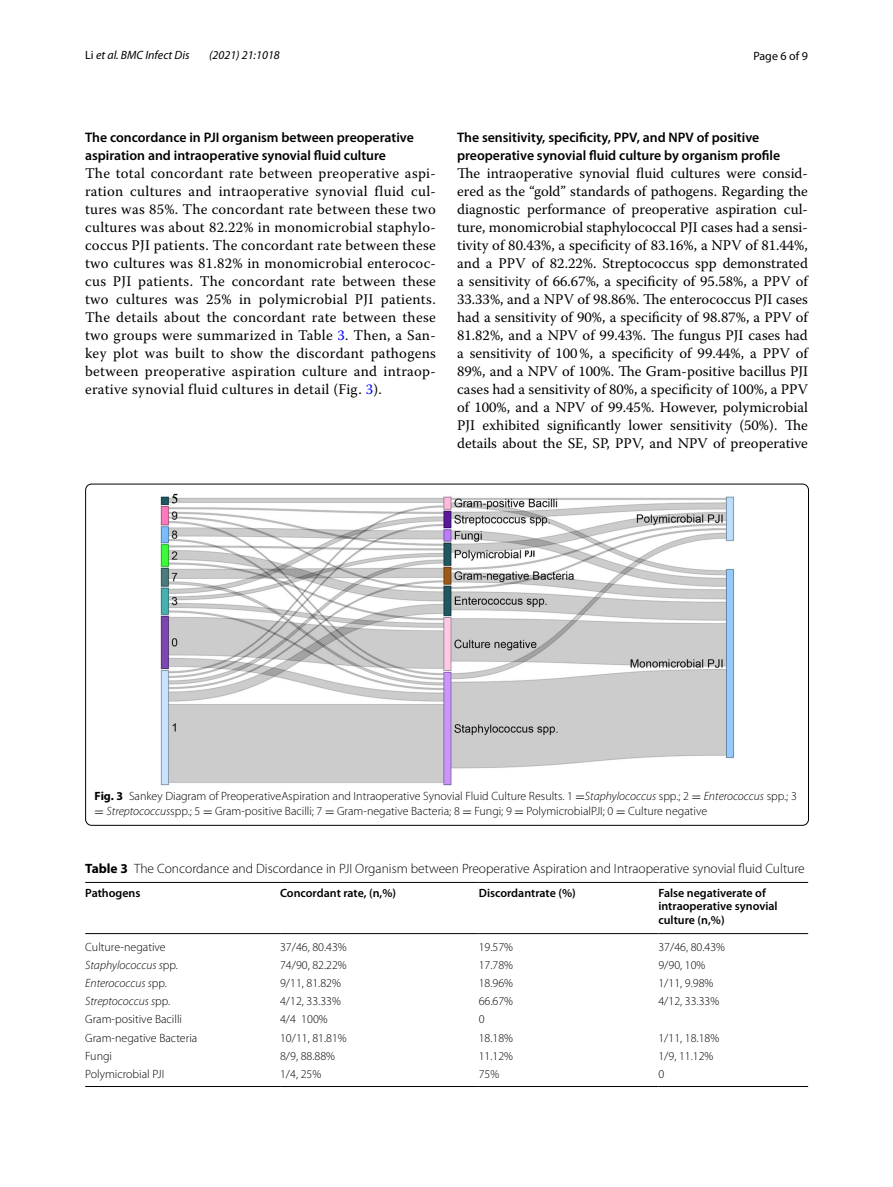
<style>
.page{position:relative;width:893px;height:1187px;background:#fff}
.page>*{position:absolute;margin:0;border:0;box-sizing:border-box;transform-origin:0 0}
.t1{font:14.7px/18px "Warnock Pro";letter-spacing:.015em;color:#000;text-align:justify}
.t2{font:600 13.8px/18px "Myriad Pro";color:#000}
.t3{font:300 13.5px "Myriad Pro";color:#000}
.t4{font:300 12px/15px "Myriad Pro";color:#000}
.t5{font:600 12px/13.5px "Myriad Pro";color:#000}
.t6{font:italic 300 12px "Myriad Pro";color:#000}
.t7{font:italic 12px "Myriad Pro";color:#000}
.t8{font:12px "Myriad Pro";color:#000}
.s1{font-style:normal}
.s2{color:#00f}
.s3{font-weight:700}
.s4{font-family:"MTSY";font-weight:400}
.s5{font-style:italic}
</style>
<div class="page">
<img style="left:160px;top:493px;width:574px;height:292px">
<hr style="left:85px;top:882px;width:195px;height:1px;background:#000">
<hr style="left:85px;top:933px;width:195px;height:1px;background:#000">
<hr style="left:280px;top:882px;width:199px;height:1px;background:#000">
<hr style="left:280px;top:933px;width:199px;height:1px;background:#000">
<hr style="left:479px;top:882px;width:179px;height:1px;background:#000">
<hr style="left:479px;top:933px;width:179px;height:1px;background:#000">
<hr style="left:658px;top:882px;width:150px;height:1px;background:#000">
<hr style="left:658px;top:933px;width:150px;height:1px;background:#000">
<hr style="left:85px;top:1086px;width:195px;height:1px;background:#000">
<hr style="left:280px;top:1086px;width:199px;height:1px;background:#000">
<hr style="left:479px;top:1086px;width:179px;height:1px;background:#000">
<hr style="left:658px;top:1086px;width:150px;height:1px;background:#000">
<p class="t7" style="left:85px;top:48px;width:106px"><span class="s1">Li</span> et al. BMC Infect Dis</p>
<p class="t7" style="left:209px;top:48px;width:72px">(2021) 21:1018</p>
<p class="t8" style="left:753px;top:48px;width:56px">Page 6 of 9</p>
<p class="t2" style="left:85px;top:128px;width:330px">The concordance in PJI organism between preoperative aspiration and intraoperative synovial fluid culture</p>
<p class="t1" style="left:85px;top:164px;width:352px">The total concordant rate between preoperative aspi&shy;ration cultures and intraoperative synovial fluid cul&shy;tures was 85%. The concordant rate between these two cultures was about 82.22% in monomicrobial staphylo&shy;coccus PJI patients. The concordant rate between these two cultures was 81.82% in monomicrobial enterococ&shy;cus PJI patients. The concordant rate between these two cultures was 25% in polymicrobial PJI patients.<br>The details about the concordant rate between these two groups were summarized in Table <span class="s2">3</span>. Then, a San&shy;key plot was built to show the discordant pathogens between preoperative aspiration culture and intraop&shy;erative synovial fluid cultures in detail (Fig. <span class="s2">3</span>).</p>
<p class="t2" style="left:457px;top:128px;width:325px">The sensitivity, specificity, PPV, and NPV of positive preoperative synovial fluid culture by organism profile</p>
<p class="t1" style="left:457px;top:164px;width:352px">The intraoperative synovial fluid cultures were consid&shy;ered as the “gold” standards of pathogens. Regarding the diagnostic performance of preoperative aspiration cul&shy;ture, monomicrobial staphylococcal PJI cases had a sensi&shy;tivity of 80.43%, a specificity of 83.16%, a NPV of 81.44%, and a PPV of 82.22%. Streptococcus spp demonstrated a sensitivity of 66.67%, a specificity of 95.58%, a PPV of 33.33%, and a NPV of 98.86%. The enterococcus PJI cases had a sensitivity of 90%, a specificity of 98.87%, a PPV of 81.82%, and a NPV of 99.43%. The fungus PJI cases had a sensitivity of 100%, a specificity of 99.44%, a PPV of 89%, and a NPV of 100%. The Gram-positive bacillus PJI cases had a sensitivity of 80%, a specificity of 100%, a PPV of 100%, and a NPV of 99.45%. However, polymicrobial PJI exhibited significantly lower sensitivity (50%). The details about the SE, SP, PPV, and NPV of preoperative</p>
<p class="t4" style="left:95px;top:789px;width:704px"><span class="s3">Fig. 3</span> Sankey Diagram of PreoperativeAspiration and Intraoperative Synovial Fluid Culture Results. 1 <span class="s4">=</span><span class="s5">Staphylococcus</span> spp.; 2 <span class="s4">=</span> <span class="s5">Enterococcus</span> spp.; 3 <span class="s4">=</span> <span class="s5">Streptococcus</span>spp.; 5 <span class="s4">=</span> Gram-positive Bacilli; 7 <span class="s4">=</span> Gram-negative Bacteria; 8 <span class="s4">=</span> Fungi; 9 <span class="s4">=</span> PolymicrobialPJI; 0 <span class="s4">=</span> Culture negative</p>
<p class="t3" style="left:85px;top:860px;width:721px"><span class="s3">Table 3</span> The Concordance and Discordance in PJI Organism between Preoperative Aspiration and Intraoperative synovial fluid Culture</p>
<p class="t5" style="left:85px;top:885px;width:57px">Pathogens</p>
<p class="t5" style="left:280px;top:885px;width:117px">Concordant rate, (n,%)</p>
<p class="t5" style="left:479px;top:885px;width:98px">Discordantrate (%)</p>
<p class="t5" style="left:658px;top:885px;width:121px">False negativerate of intraoperative synovial culture (n,%)</p>
<p class="t4" style="left:85px;top:939px;width:82px">Culture-negative</p>
<p class="t4" style="left:280px;top:939px;width:68px">37/46, 80.43%</p>
<p class="t4" style="left:479px;top:939px;width:36px">19.57%</p>
<p class="t4" style="left:658px;top:939px;width:68px">37/46, 80.43%</p>
<p class="t6" style="left:85px;top:958px;width:94px">Staphylococcus s<span class="s1">pp.</span></p>
<p class="t4" style="left:280px;top:957px;width:68px">74/90, 82.22%</p>
<p class="t4" style="left:479px;top:957px;width:36px">17.78%</p>
<p class="t4" style="left:658px;top:957px;width:49px">9/90, 10%</p>
<p class="t6" style="left:85px;top:976px;width:83px">Enterococcus s<span class="s1">pp.</span></p>
<p class="t4" style="left:280px;top:975px;width:62px">9/11, 81.82%</p>
<p class="t4" style="left:479px;top:975px;width:36px">18.96%</p>
<p class="t4" style="left:658px;top:975px;width:56px">1/11, 9.98%</p>
<p class="t6" style="left:85px;top:994px;width:87px">Streptococcus s<span class="s1">pp.</span></p>
<p class="t4" style="left:280px;top:993px;width:62px">4/12, 33.33%</p>
<p class="t4" style="left:479px;top:993px;width:36px">66.67%</p>
<p class="t4" style="left:658px;top:993px;width:62px">4/12, 33.33%</p>
<p class="t4" style="left:85px;top:1011px;width:98px">Gram-positive Bacilli</p>
<p class="t4" style="left:280px;top:1011px;width:49px">4/4 100%</p>
<p class="t4" style="left:479px;top:1011px;width:7px">0</p>
<p class="t4" style="left:85px;top:1030px;width:114px">Gram-negative Bacteria</p>
<p class="t4" style="left:280px;top:1030px;width:68px">10/11, 81.81%</p>
<p class="t4" style="left:479px;top:1030px;width:36px">18.18%</p>
<p class="t4" style="left:658px;top:1030px;width:62px">1/11, 18.18%</p>
<p class="t4" style="left:85px;top:1048px;width:28px">Fungi</p>
<p class="t4" style="left:280px;top:1048px;width:56px">8/9, 88.88%</p>
<p class="t4" style="left:479px;top:1048px;width:36px">11.12%</p>
<p class="t4" style="left:658px;top:1048px;width:56px">1/9, 11.12%</p>
<p class="t4" style="left:85px;top:1066px;width:80px">Polymicrobial PJI</p>
<p class="t4" style="left:280px;top:1066px;width:43px">1/4, 25%</p>
<p class="t4" style="left:479px;top:1066px;width:22px">75%</p>
<p class="t4" style="left:658px;top:1066px;width:7px">0</p>
</div>
